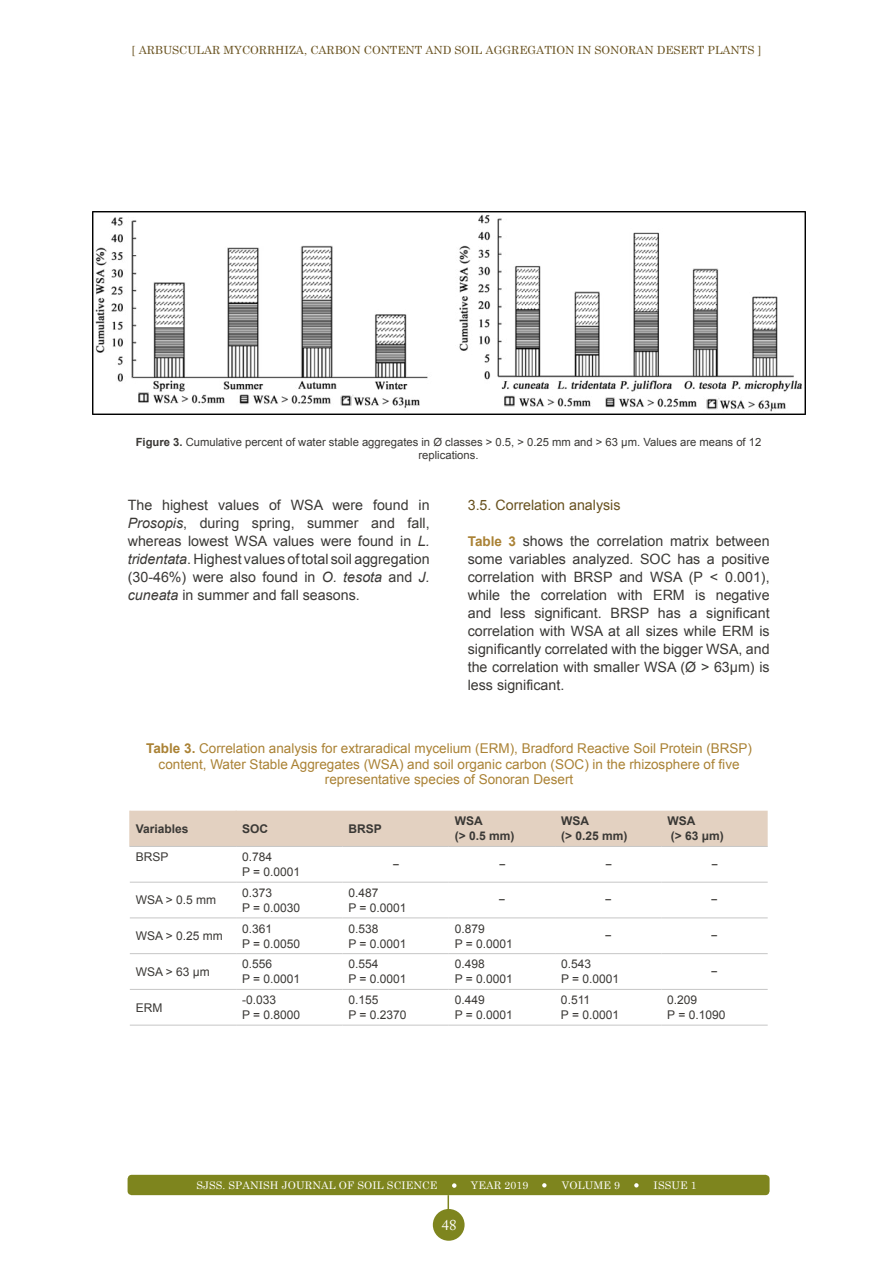
<style>
.page{position:relative;width:893px;height:1263px;background:#fff}
.page>*{position:absolute;margin:0;border:0;box-sizing:border-box;transform-origin:0 0}
.t1{font:15px "Adobe Caslon Pro";color:#fff}
.t2{font:14.25px/18px "Arial";color:#3a3835;text-align:justify}
.t3{font:14.25px "Arial";color:#68511e}
.t4{font:13.5px/15.8px "Arial";color:#aa8235;text-align:center}
.t5{font:12px/15px "Arial";color:#3a3835}
.t6{font:700 12px/15px "Arial";color:#3a3835}
.t7{font:italic 12px "Arial";color:#3a3835}
.t8{font:11.25px/13.5px "Arial";color:#3a3835;text-align:center}
.t9{font:11.25px "Century Schoolbook";color:#68511e}
.t10{font:10.5px "Century Schoolbook";letter-spacing:.01em;color:#fff}
.s1{font-weight:700}
.s2{font-style:italic}
.s3{font-weight:700;font-size:13.5px;color:#aa8235}
</style>
<div class="page">
<svg style="left:448px;top:1195px;width:1px;height:14px"></svg>
<div style="left:433px;top:1209px;width:32px;height:32px;background:#7e851e;border-radius:50%"></div>
<div style="left:128px;top:1175px;width:642px;height:20px;background:#7e851e;border-radius:4px"></div>
<svg style="left:452px;top:1183px;width:4px;height:5px"></svg>
<svg style="left:542px;top:1183px;width:5px;height:4px"></svg>
<svg style="left:634px;top:1183px;width:5px;height:4px"></svg>
<img style="left:92px;top:211px;width:714px;height:204px">
<div style="left:130px;top:811px;width:638px;height:35px;background:#e3d1c1"></div>
<hr style="left:130px;top:989px;width:106px;height:1px;background:#c6c6c6">
<hr style="left:236px;top:989px;width:106px;height:1px;background:#c6c6c6">
<hr style="left:342px;top:989px;width:107px;height:1px;background:#c6c6c6">
<hr style="left:449px;top:989px;width:106px;height:1px;background:#c6c6c6">
<hr style="left:555px;top:989px;width:106px;height:1px;background:#c6c6c6">
<hr style="left:661px;top:989px;width:107px;height:1px;background:#c6c6c6">
<hr style="left:129px;top:811px;width:1px;height:35px;background:#e3d1c1">
<hr style="left:236px;top:811px;width:1px;height:35px;background:#e3d1c1">
<hr style="left:129px;top:846px;width:107px;height:1px;background:#c6c6c6">
<hr style="left:236px;top:846px;width:106px;height:1px;background:#c6c6c6">
<hr style="left:342px;top:846px;width:107px;height:1px;background:#c6c6c6">
<hr style="left:449px;top:846px;width:106px;height:1px;background:#c6c6c6">
<hr style="left:555px;top:846px;width:106px;height:1px;background:#c6c6c6">
<hr style="left:661px;top:846px;width:107px;height:1px;background:#c6c6c6">
<hr style="left:130px;top:882px;width:106px;height:1px;background:#c6c6c6">
<hr style="left:236px;top:882px;width:106px;height:1px;background:#c6c6c6">
<hr style="left:342px;top:882px;width:107px;height:1px;background:#c6c6c6">
<hr style="left:449px;top:882px;width:106px;height:1px;background:#c6c6c6">
<hr style="left:555px;top:882px;width:106px;height:1px;background:#c6c6c6">
<hr style="left:661px;top:882px;width:107px;height:1px;background:#c6c6c6">
<hr style="left:130px;top:917px;width:106px;height:1px;background:#c6c6c6">
<hr style="left:236px;top:917px;width:106px;height:1px;background:#c6c6c6">
<hr style="left:342px;top:917px;width:107px;height:1px;background:#c6c6c6">
<hr style="left:449px;top:917px;width:106px;height:1px;background:#c6c6c6">
<hr style="left:555px;top:917px;width:106px;height:1px;background:#c6c6c6">
<hr style="left:661px;top:917px;width:107px;height:1px;background:#c6c6c6">
<hr style="left:130px;top:953px;width:106px;height:1px;background:#c6c6c6">
<hr style="left:236px;top:953px;width:106px;height:1px;background:#c6c6c6">
<hr style="left:342px;top:953px;width:107px;height:1px;background:#c6c6c6">
<hr style="left:449px;top:953px;width:106px;height:1px;background:#c6c6c6">
<hr style="left:555px;top:953px;width:106px;height:1px;background:#c6c6c6">
<hr style="left:661px;top:953px;width:107px;height:1px;background:#c6c6c6">
<hr style="left:130px;top:1025px;width:106px;height:1px;background:#c6c6c6">
<hr style="left:236px;top:1025px;width:106px;height:1px;background:#c6c6c6">
<hr style="left:342px;top:1025px;width:107px;height:1px;background:#c6c6c6">
<hr style="left:449px;top:1025px;width:106px;height:1px;background:#c6c6c6">
<hr style="left:555px;top:1025px;width:106px;height:1px;background:#c6c6c6">
<hr style="left:661px;top:1025px;width:107px;height:1px;background:#c6c6c6">
<p class="t9" style="left:132px;top:43px;width:631px">[ ARBUSCULAR MYCORRHIZA, CARBON CONTENT AND SOIL AGGREGATION IN SONORAN DESERT PLANTS ]</p>
<p class="t8" style="left:136px;top:435px;width:627px"><span class="s1">Figure 3.</span> Cumulative percent of water stable aggregates in Ø classes &gt; 0.5, &gt; 0.25 mm and &gt; 63 µm. Values are means of 12 replications.</p>
<p class="t2" style="left:128px;top:496px;width:303px">The highest values of WSA were found in <span class="s2">Prosopis</span>, during spring, summer and fall, whereas lowest WSA values were found in <span class="s2">L. tridentata</span>. Highest values of total soil aggregation (30-46%) were also found in <span class="s2">O. tesota</span> and <span class="s2">J. cuneata</span> in summer and fall seasons.</p>
<p class="t3" style="left:468px;top:496px;width:154px">3.5. Correlation analysis</p>
<p class="t2" style="left:468px;top:532px;width:303px"><span class="s3">Table 3</span> shows the correlation matrix between some variables analyzed. SOC has a positive correlation with BRSP and WSA (P &lt; 0.001), while the correlation with ERM is negative and less significant. BRSP has a significant correlation with WSA at all sizes while ERM is significantly correlated with the bigger WSA, and the correlation with smaller WSA (Ø &gt; 63μm) is less significant.</p>
<p class="t4" style="left:146px;top:740px;width:607px"><span class="s1">Table 3.</span> Correlation analysis for extraradical mycelium (ERM), Bradford Reactive Soil Protein (BRSP) content, Water Stable Aggregates (WSA) and soil organic carbon (SOC) in the rhizosphere of five representative species of Sonoran Desert</p>
<p class="t6" style="left:136px;top:822px;width:54px">Variables</p>
<p class="t6" style="left:242px;top:822px;width:28px">SOC</p>
<p class="t6" style="left:348px;top:822px;width:35px">BRSP</p>
<p class="t6" style="left:455px;top:814px;width:61px">WSA<br>(&gt; 0.5 mm)</p>
<p class="t6" style="left:561px;top:814px;width:68px">WSA<br>(&gt; 0.25 mm)</p>
<p class="t6" style="left:667px;top:814px;width:58px">WSA<br>(&gt; 63 μm)</p>
<p class="t5" style="left:136px;top:849px;width:34px">BRSP</p>
<p class="t5" style="left:242px;top:849px;width:60px">0.784<br>P = 0.0001</p>
<p class="t7" style="left:392px;top:857px;width:9px">−</p>
<p class="t7" style="left:498px;top:857px;width:9px">−</p>
<p class="t7" style="left:605px;top:857px;width:9px">−</p>
<p class="t7" style="left:711px;top:857px;width:9px">−</p>
<p class="t5" style="left:136px;top:893px;width:82px">WSA &gt; 0.5 mm</p>
<p class="t5" style="left:242px;top:885px;width:60px">0.373<br>P = 0.0030</p>
<p class="t5" style="left:348px;top:885px;width:60px">0.487<br>P = 0.0001</p>
<p class="t5" style="left:498px;top:893px;width:9px">−</p>
<p class="t5" style="left:605px;top:893px;width:9px">−</p>
<p class="t5" style="left:711px;top:893px;width:9px">−</p>
<p class="t5" style="left:136px;top:928px;width:89px">WSA &gt; 0.25 mm</p>
<p class="t5" style="left:242px;top:921px;width:60px">0.361<br>P = 0.0050</p>
<p class="t5" style="left:348px;top:921px;width:60px">0.538<br>P = 0.0001</p>
<p class="t5" style="left:455px;top:921px;width:60px">0.879<br>P = 0.0001</p>
<p class="t5" style="left:605px;top:928px;width:9px">−</p>
<p class="t5" style="left:711px;top:928px;width:9px">−</p>
<p class="t5" style="left:136px;top:964px;width:75px">WSA &gt; 63 μm</p>
<p class="t5" style="left:242px;top:957px;width:60px">0.556<br>P = 0.0001</p>
<p class="t5" style="left:348px;top:957px;width:60px">0.554<br>P = 0.0001</p>
<p class="t5" style="left:455px;top:957px;width:60px">0.498<br>P = 0.0001</p>
<p class="t5" style="left:561px;top:957px;width:60px">0.543<br>P = 0.0001</p>
<p class="t5" style="left:711px;top:964px;width:9px">−</p>
<p class="t5" style="left:136px;top:1000px;width:28px">ERM</p>
<p class="t5" style="left:242px;top:992px;width:60px">-0.033<br>P = 0.8000</p>
<p class="t5" style="left:348px;top:992px;width:60px">0.155<br>P = 0.2370</p>
<p class="t5" style="left:455px;top:992px;width:60px">0.449<br>P = 0.0001</p>
<p class="t5" style="left:561px;top:992px;width:60px">0.511<br>P = 0.0001</p>
<p class="t5" style="left:667px;top:992px;width:60px">0.209<br>P = 0.1090</p>
<p class="t10" style="left:196px;top:1178px;width:243px">SJSS. SPANISH JOURNAL OF SOIL SCIENCE</p>
<p class="t10" style="left:471px;top:1178px;width:59px">YEAR 2019</p>
<p class="t10" style="left:562px;top:1178px;width:60px">VOLUME 9</p>
<p class="t10" style="left:654px;top:1178px;width:45px">ISSUE 1</p>
<p class="t1" style="left:442px;top:1216px;width:16px">48</p>
</div>
